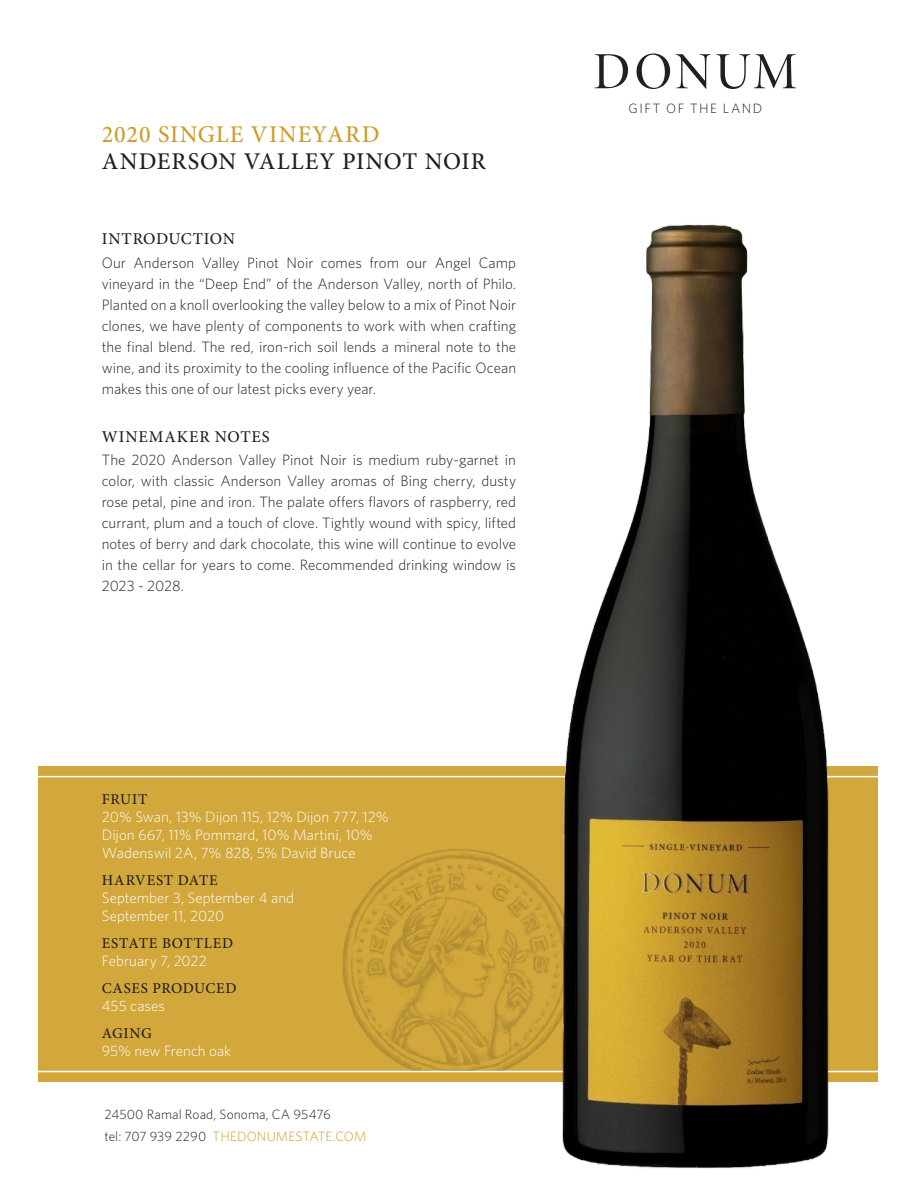
<style>
.page{position:relative;width:918px;height:1188px;background:#fff}
.page>*{position:absolute;margin:0;border:0;box-sizing:border-box;transform-origin:0 0}
.t1{font:500 24px "Minion Pro";letter-spacing:.035em;color:#231f20}
.t2{font:500 24px "Minion Pro";letter-spacing:.04em;color:#cc9e2a}
.t3{font:500 16.5px "Minion Pro";letter-spacing:.05em;color:#231f20}
.t4{font:500 16.5px "Minion Pro";letter-spacing:.025em;color:#231f20}
.t5{font:300 15px/21px "Whitney";color:#231f20;text-align:justify}
.t6{font:300 15px/18px "Whitney";color:#fff}
.t7{font:500 15px "Minion Pro";letter-spacing:.045em;color:#231f20}
.t8{font:300 13.5px/22.5px "Whitney";letter-spacing:.01em;color:#231f20}
.t9{font:300 13.5px "Whitney";letter-spacing:.115em;color:#231f20}
.s1{color:#cc9e2a}
</style>
<div class="page">
<div style="left:38px;top:767px;width:840px;height:315px;background:#d2a83c"></div>
<img style="left:337px;top:849px;width:149px;height:222px">
<hr style="left:36px;top:776px;width:844px;height:1px;background:#fff">
<hr style="left:35px;top:1071px;width:845px;height:1px;background:#fff">
<svg style="left:595px;top:54px;width:33px;height:34px"></svg>
<svg style="left:676px;top:54px;width:120px;height:35px"></svg>
<svg style="left:637px;top:54px;width:33px;height:35px"></svg>
<img style="left:486px;top:224px;width:392px;height:945px">
<h1 class="t2" style="left:102px;top:118px;width:279px">2020 SINGLE VINEYARD</h1>
<h1 class="t1" style="left:102px;top:145px;width:386px">ANDERSON VALLEY PINOT NOIR</h1>
<p class="t4" style="left:102px;top:228px;width:135px">INTRODUCTION</p>
<p class="t5" style="left:102px;top:252px;width:416px">Our Anderson Valley Pinot Noir comes from our Angel Camp vineyard in the “Deep End” of the Anderson Valley, north of Philo.<br>Planted on a knoll overlooking the valley below to a mix of Pinot Noir clones, we have plenty of components to work with when crafting the final blend. The red, iron-rich soil lends a mineral note to the wine, and its proximity to the cooling influence of the Pacific Ocean makes this one of our latest picks every year.</p>
<p class="t3" style="left:102px;top:426px;width:170px">WINEMAKER NOTES</p>
<p class="t5" style="left:102px;top:449px;width:416px">The 2020 Anderson Valley Pinot Noir is medium ruby-garnet in color, with classic Anderson Valley aromas of Bing cherry, dusty rose petal, pine and iron. The palate offers flavors of raspberry, red currant, plum and a touch of clove. Tightly wound with spicy, lifted notes of berry and dark chocolate, this wine will continue to evolve in the cellar for years to come. Recommended drinking window is 2023 - 2028.</p>
<p class="t7" style="left:102px;top:789px;width:47px">FRUIT</p>
<p class="t6" style="left:102px;top:807px;width:288px">20% Swan, 13% Dijon 115, 12% Dijon 777, 12%<br>Dijon 667, 11% Pommard, 10% Martini, 10%<br>Wadenswil 2A, 7% 828, 5% David Bruce</p>
<p class="t7" style="left:102px;top:870px;width:117px">HARVEST DATE</p>
<p class="t6" style="left:102px;top:888px;width:194px">September 3, September 4 and<br>September 11, 2020</p>
<p class="t7" style="left:102px;top:933px;width:133px">ESTATE BOTTLED</p>
<p class="t6" style="left:102px;top:951px;width:106px">February 7, 2022</p>
<p class="t7" style="left:102px;top:978px;width:136px">CASES PRODUCED</p>
<p class="t6" style="left:102px;top:996px;width:65px">455 cases</p>
<p class="t7" style="left:102px;top:1023px;width:52px">AGING</p>
<p class="t6" style="left:102px;top:1041px;width:131px">95% new French oak</p>
<p class="t8" style="left:104px;top:1102px;width:263px">24500 Ramal Road, Sonoma, CA 95476<br>tel: 707 939 2290 <span class="s1">THEDONUMESTATE.COM</span></p>
<p class="t9" style="left:629px;top:100px;width:135px">GIFT OF THE LAND</p>
</div>
